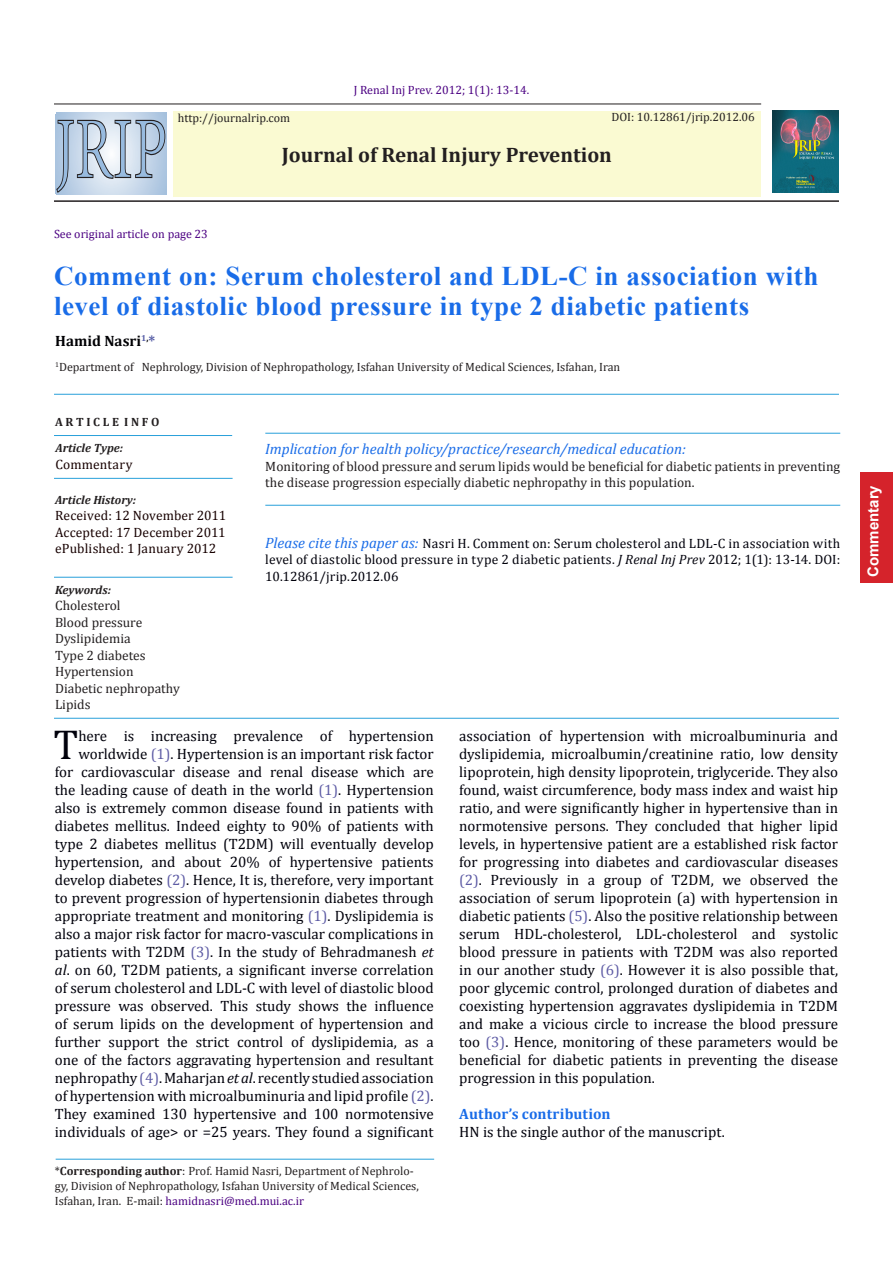
<style>
.page{position:relative;width:893px;height:1263px;background:#fff}
.page>*{position:absolute;margin:0;border:0;box-sizing:border-box;transform-origin:0 0}
.t1{font:42px "Cambria";color:#00000b}
.t2{font:700 27px/30px "Times New Roman";letter-spacing:.02em;color:#196ce8}
.t3{font:700 21px "Cambria";color:#231f20}
.t4{font:15px/18px "Cambria";color:#00000b;text-align:right}
.abstract{font:italic 15px "Cambria";color:#196ce8}
.abstract-2{font:700 15px "Cambria";color:#196ce8}
.t5{font:700 15px "Cambria";color:#000004}
.t6{font:700 15px "Arial";color:#fff}
.t7{font:13.5px/16.5px "Cambria";color:#231f20}
.abstract-3{font:13.5px/16.5px "Cambria";letter-spacing:.01em;color:#00000b;text-align:justify}
.t8{font:13.5px "Cambria";letter-spacing:.005em;color:#170000}
.t9{font:12px/15px "Cambria";color:#231f20}
.t10{font:12px "Cambria";color:#4b0082}
.t11{font:italic 700 12px "Cambria";color:#231f20}
.t12{font:700 12px "Cambria";color:#231f20}
.s1{color:#535aa4}
.s2{font-style:italic;font-size:15px;color:#196ce8}
.s3{font-style:italic}
.s4{color:#5e5ca5}
.s5{font-weight:700}
.s6{color:#4b0082}
</style>
<div class="page">
<hr style="left:54px;top:104px;width:707px;height:1px;background:#231f20">
<hr style="left:54px;top:200px;width:785px;height:2px;background:#231f20">
<div style="left:173px;top:111px;width:588px;height:85px;background:#fafad2"></div>
<svg style="left:55px;top:112px;width:112px;height:83px"></svg>
<svg style="left:56px;top:120px;width:109px;height:73px;background:#b0c1d4"></svg>
<hr style="left:56px;top:1159px;width:378px;height:1px;background:#28a0da">
<div style="left:861px;top:472px;width:32px;height:111px;background:#d5232b"></div>
<hr style="left:54px;top:394px;width:785px;height:1px;background:#28a0da">
<hr style="left:54px;top:718px;width:785px;height:1px;background:#28a0da">
<hr style="left:265px;top:433px;width:575px;height:1px;background:#28a0da">
<hr style="left:265px;top:505px;width:575px;height:1px;background:#28a0da">
<hr style="left:54px;top:435px;width:178px;height:1px;background:#28a0da">
<hr style="left:54px;top:577px;width:179px;height:1px;background:#28a0da">
<hr style="left:54px;top:478px;width:179px;height:1px;background:#28a0da">
<img style="left:773px;top:111px;width:66px;height:82px">
<p class="t10" style="left:354px;top:83px;width:177px">J Renal Inj Prev. 2012; 1(1): 13-14.</p>
<p class="t9" style="left:178px;top:110px;width:114px">http://journalrip.com</p>
<p class="t9" style="left:611px;top:110px;width:145px">DOI: 10.12861/jrip.2012.06</p>
<p class="t10" style="left:54px;top:227px;width:155px">See original article on page 23</p>
<p class="t3" style="left:282px;top:140px;width:332px">Journal of Renal Injury Prevention</p>
<p class="t2" style="left:54px;top:260px;width:766px">Comment on: Serum cholesterol and LDL-C in association with level of diastolic blood pressure in type 2 diabetic patients</p>
<p class="t5" style="left:55px;top:330px;width:101px">Hamid Nasri<sup>1</sup><sup>,</sup><span class="s1">*</span></p>
<p class="t9" style="left:55px;top:359px;width:566px"><sup>1</sup>Department of Nephrology, Division of Nephropathology, Isfahan University of Medical Sciences, Isfahan, Iran</p>
<p class="t12" style="left:55px;top:413px;width:106px">A R T I C L E I N F O</p>
<p class="t11" style="left:55px;top:440px;width:69px">Article Type:</p>
<p class="t8" style="left:55px;top:456px;width:79px">Commentary</p>
<p class="t11" style="left:55px;top:491px;width:83px">Article History:</p>
<p class="t8" style="left:55px;top:508px;width:173px">Received: 12 November 2011</p>
<p class="t8" style="left:55px;top:524px;width:172px">Accepted: 17 December 2011</p>
<p class="t8" style="left:55px;top:541px;width:163px">ePublished: 1 January 2012</p>
<p class="t11" style="left:55px;top:581px;width:57px">Keywords:</p>
<p class="t7" style="left:55px;top:597px;width:67px">Cholesterol</p>
<p class="t7" style="left:55px;top:614px;width:89px">Blood pressure</p>
<p class="t7" style="left:55px;top:630px;width:77px">Dyslipidemia</p>
<p class="t7" style="left:55px;top:647px;width:92px">Type 2 diabetes</p>
<p class="t7" style="left:55px;top:663px;width:80px">Hypertension</p>
<p class="t7" style="left:55px;top:680px;width:126px">Diabetic nephropathy</p>
<p class="t7" style="left:55px;top:696px;width:37px">Lipids</p>
<p class="abstract" style="left:265px;top:439px;width:422px">Implication for health policy/practice/research/medical education:</p>
<p class="t7" style="left:265px;top:458px;width:576px">Monitoring of blood pressure and serum lipids would be beneficial for diabetic patients in preventing the disease progression especially diabetic nephropathy in this population.</p>
<p class="abstract-3" style="left:265px;top:535px;width:576px"><span class="s2">Please cite this paper as:</span> Nasri H. Comment on: Serum cholesterol and LDL-C in association with level of diastolic blood pressure in type 2 diabetic patients. <span class="s3">J Renal Inj Prev</span> 2012; 1(1): 13-14. DOI:<br>10.12861/jrip.2012.06</p>
<p class="t4" style="left:55px;top:727px;width:380px">here is increasing prevalence of hypertension worldwide <span class="s4">(1)</span>. Hypertension is an important risk factor<br>for cardiovascular disease and renal disease which are the leading cause of death in the world <span class="s4">(1)</span>. Hypertension also is extremely common disease found in patients with diabetes mellitus. Indeed eighty to 90% of patients with type 2 diabetes mellitus (T2DM) will eventually develop hypertension, and about 20% of hypertensive patients develop diabetes <span class="s4">(2)</span>. Hence, It is, therefore, very important to prevent progression of hypertensionin diabetes through appropriate treatment and monitoring <span class="s4">(1)</span>. Dyslipidemia is also a major risk factor for macro-vascular complications in patients with T2DM <span class="s4">(3)</span>. In the study of Behradmanesh <span class="s3">et al</span>. on 60, T2DM patients, a significant inverse correlation of serum cholesterol and LDL-C with level of diastolic blood pressure was observed. This study shows the influence of serum lipids on the development of hypertension and further support the strict control of dyslipidemia, as a one of the factors aggravating hypertension and resultant nephropathy <span class="s4">(4)</span>. Maharjan <span class="s3">et al</span>. recently studied association of hypertension with microalbuminuria and lipid profile <span class="s4">(2)</span>.<br>They examined 130 hypertensive and 100 normotensive individuals of age&gt; or =25 years. They found a significant</p>
<p class="t4" style="left:459px;top:727px;width:380px;text-align:justify">association of hypertension with microalbuminuria and dyslipidemia, microalbumin/creatinine ratio, low density lipoprotein, high density lipoprotein, triglyceride. They also found, waist circumference, body mass index and waist hip ratio, and were significantly higher in hypertensive than in normotensive persons. They concluded that higher lipid levels, in hypertensive patient are a established risk factor for progressing into diabetes and cardiovascular diseases <span class="s4">(2)</span>. Previously in a group of T2DM, we observed the association of serum lipoprotein (a) with hypertension in diabetic patients <span class="s4">(5)</span>. Also the positive relationship between serum HDL-cholesterol, LDL-cholesterol and systolic blood pressure in patients with T2DM was also reported in our another study <span class="s4">(6)</span>. However it is also possible that, poor glycemic control, prolonged duration of diabetes and coexisting hypertension aggravates dyslipidemia in T2DM and make a vicious circle to increase the blood pressure too <span class="s4">(3)</span>. Hence, monitoring of these parameters would be beneficial for diabetic patients in preventing the disease progression in this population.</p>
<p class="t1" style="left:53px;top:720px;width:26px">T</p>
<p class="abstract-2" style="left:459px;top:1103px;width:153px">Author’s contribution</p>
<p class="t4" style="left:459px;top:1123px;width:267px">HN is the single author of the manuscript.</p>
<p class="t9" style="left:55px;top:1163px;width:365px">*<span class="s5">Corresponding author</span>: Prof. Hamid Nasri, Department of Nephrolo&shy;gy, Division of Nephropathology, Isfahan University of Medical Sciences,<br>Isfahan, Iran. E-mail: <span class="s6">hamidnasri@med.mui.ac.ir</span></p>
<p class="t6" style="left:863px;top:577px;width:93px;rotate:-90deg">Commentary</p>
</div>
